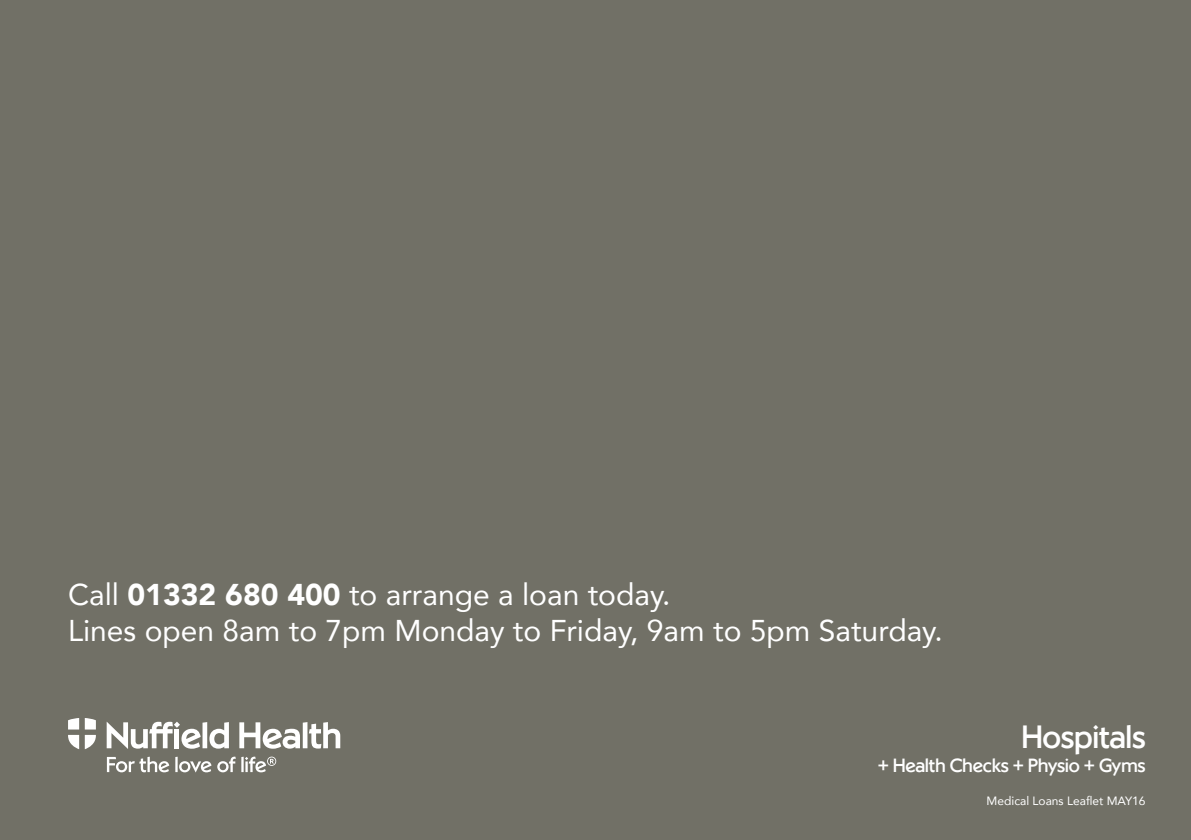
<style>
.page{position:relative;width:1191px;height:840px;background:#fff}
.page>*{position:absolute;margin:0;border:0;box-sizing:border-box;transform-origin:0 0}
.t1{font:32px "Nuffield Health Sans";color:#fff}
.t2{font:30px/36px "Avenir";color:#fff}
.t3{font:19px "Nuffield Health Sans";color:#fff}
.t4{font:12px "Avenir";color:#fff}
.s1{font-weight:900}
</style>
<div class="page">
<div style="left:0;top:0;width:1191px;height:839px;background:#717066"></div>
<svg style="left:68px;top:718px;width:11px;height:30px"></svg>
<svg style="left:85px;top:718px;width:11px;height:30px"></svg>
<hr style="left:303px;top:721px;width:4px;height:26px;background:#fff">
<svg style="left:107px;top:721px;width:94px;height:27px"></svg>
<svg style="left:309px;top:722px;width:31px;height:26px"></svg>
<svg style="left:209px;top:722px;width:20px;height:26px"></svg>
<div style="left:202px;top:721px;width:5px;height:26px;background:#fff"></div>
<svg style="left:239px;top:722px;width:61px;height:26px"></svg>
<svg style="left:107px;top:756px;width:62px;height:15px"></svg>
<hr style="left:175px;top:756px;width:3px;height:15px;background:#fff">
<svg style="left:179px;top:761px;width:32px;height:11px"></svg>
<svg style="left:217px;top:756px;width:19px;height:15px"></svg>
<hr style="left:241px;top:756px;width:3px;height:15px;background:#fff">
<svg style="left:245px;top:756px;width:31px;height:15px"></svg>
<p class="t2" style="left:68px;top:575px;width:876px">Call <span class="s1">01332 680 400</span> to arrange a loan today.<br>Lines open 8am to 7pm Monday to Friday, 9am to 5pm Saturday.</p>
<p class="t1" style="left:1021px;top:717px;width:125px">Hospitals</p>
<p class="t3" style="left:878px;top:753px;width:269px">+ Health Checks + Physio + Gyms</p>
<p class="t4" style="left:986px;top:791px;width:160px">Medical Loans Leaflet MAY16</p>
</div>
